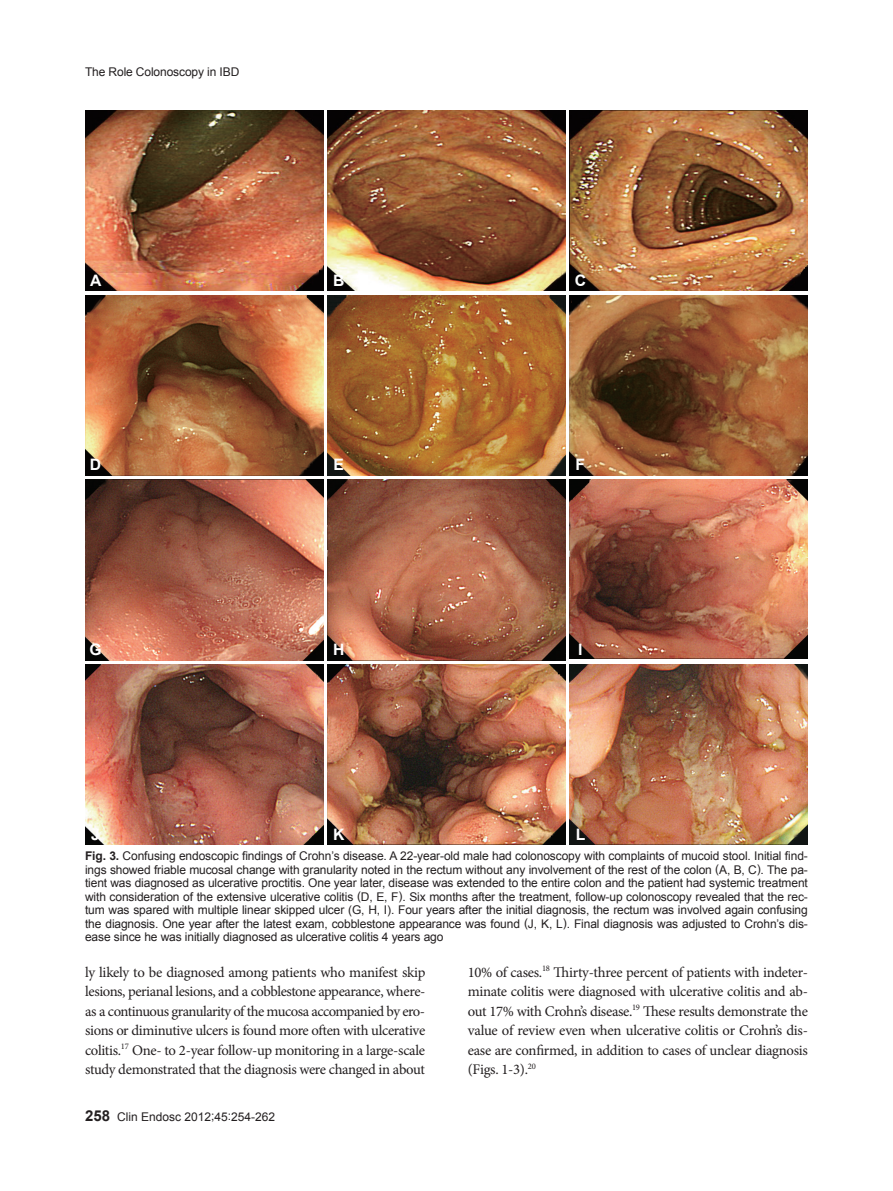
<style>
.page{position:relative;width:893px;height:1191px;background:#fff}
.page>*{position:absolute;margin:0;border:0;box-sizing:border-box;transform-origin:0 0}
.t1{font:700 15.75px "Arial";color:#fff}
.본문{font:14.7px/19.5px "Minion Pro";letter-spacing:-.02em;color:#231f20;text-align:justify}
.그림제목{font:12px/13.5px "Arial";letter-spacing:-.01em;color:#231f20;text-align:justify}
.s1{font-weight:700}
.s2{font-weight:700;font-size:15px}
</style>
<div class="page">
<img style="left:85px;top:111px;width:238px;height:180px">
<img style="left:85px;top:295px;width:238px;height:180px">
<img style="left:85px;top:480px;width:238px;height:180px">
<img style="left:85px;top:664px;width:238px;height:180px">
<img style="left:327px;top:111px;width:239px;height:180px">
<img style="left:327px;top:295px;width:239px;height:180px">
<img style="left:327px;top:480px;width:239px;height:180px">
<img style="left:327px;top:664px;width:239px;height:180px">
<img style="left:570px;top:111px;width:238px;height:180px">
<img style="left:570px;top:295px;width:238px;height:180px">
<img style="left:570px;top:480px;width:238px;height:179px">
<img style="left:570px;top:664px;width:238px;height:180px">
<p class="그림제목" style="left:85px;top:65px;width:156px">The Role Colonoscopy in IBD</p>
<p class="t1" style="left:90px;top:270px;width:13px">A</p>
<p class="t1" style="left:333px;top:270px;width:13px">B</p>
<p class="t1" style="left:575px;top:270px;width:13px">C</p>
<p class="t1" style="left:90px;top:454px;width:13px">D</p>
<p class="t1" style="left:333px;top:454px;width:12px">E</p>
<p class="t1" style="left:576px;top:454px;width:11px">F</p>
<p class="t1" style="left:90px;top:639px;width:14px">G</p>
<p class="t1" style="left:333px;top:639px;width:13px">H</p>
<p class="t1" style="left:578px;top:639px;width:6px">I</p>
<p class="t1" style="left:91px;top:824px;width:10px">J</p>
<p class="t1" style="left:333px;top:824px;width:13px">K</p>
<p class="t1" style="left:576px;top:824px;width:11px">L</p>
<p class="그림제목" style="left:85px;top:849px;width:724px"><span class="s1">Fig. 3.</span> Confusing endoscopic findings of Crohn’s disease. A 22-year-old male had colonoscopy with complaints of mucoid stool. Initial find&shy;ings showed friable mucosal change with granularity noted in the rectum without any involvement of the rest of the colon (A, B, C). The pa&shy;tient was diagnosed as ulcerative proctitis. One year later, disease was extended to the entire colon and the patient had systemic treatment with consideration of the extensive ulcerative colitis (D, E, F). Six months after the treatment, follow-up colonoscopy revealed that the rec&shy;tum was spared with multiple linear skipped ulcer (G, H, I). Four years after the initial diagnosis, the rectum was involved again confusing the diagnosis. One year after the latest exam, cobblestone appearance was found (J, K, L). Final diagnosis was adjusted to Crohn’s dis&shy;ease since he was initially diagnosed as ulcerative colitis 4 years ago</p>
<p class="본문" style="left:85px;top:962px;width:342px">ly likely to be diagnosed among patients who manifest skip lesions, perianal lesions, and a cobblestone appearance, where&shy;as a continuous granularity of the mucosa accompanied by ero&shy;sions or diminutive ulcers is found more often with ulcerative colitis.<sup>17</sup> One- to 2-year follow-up monitoring in a large-scale study demonstrated that the diagnosis were changed in about</p>
<p class="본문" style="left:468px;top:962px;width:342px">10% of cases.<sup>18</sup> Thirty-three percent of patients with indeter&shy;minate colitis were diagnosed with ulcerative colitis and ab&shy;out 17% with Crohn’s disease.<sup>19</sup> These results demonstrate the value of review even when ulcerative colitis or Crohn’s dis&shy;ease are confirmed, in addition to cases of unclear diagnosis (Figs. 1-3).<sup>20</sup></p>
<p class="그림제목" style="left:85px;top:1110px;width:192px"><span class="s2">258</span> Clin Endosc 2012;45:254-262</p>
</div>
